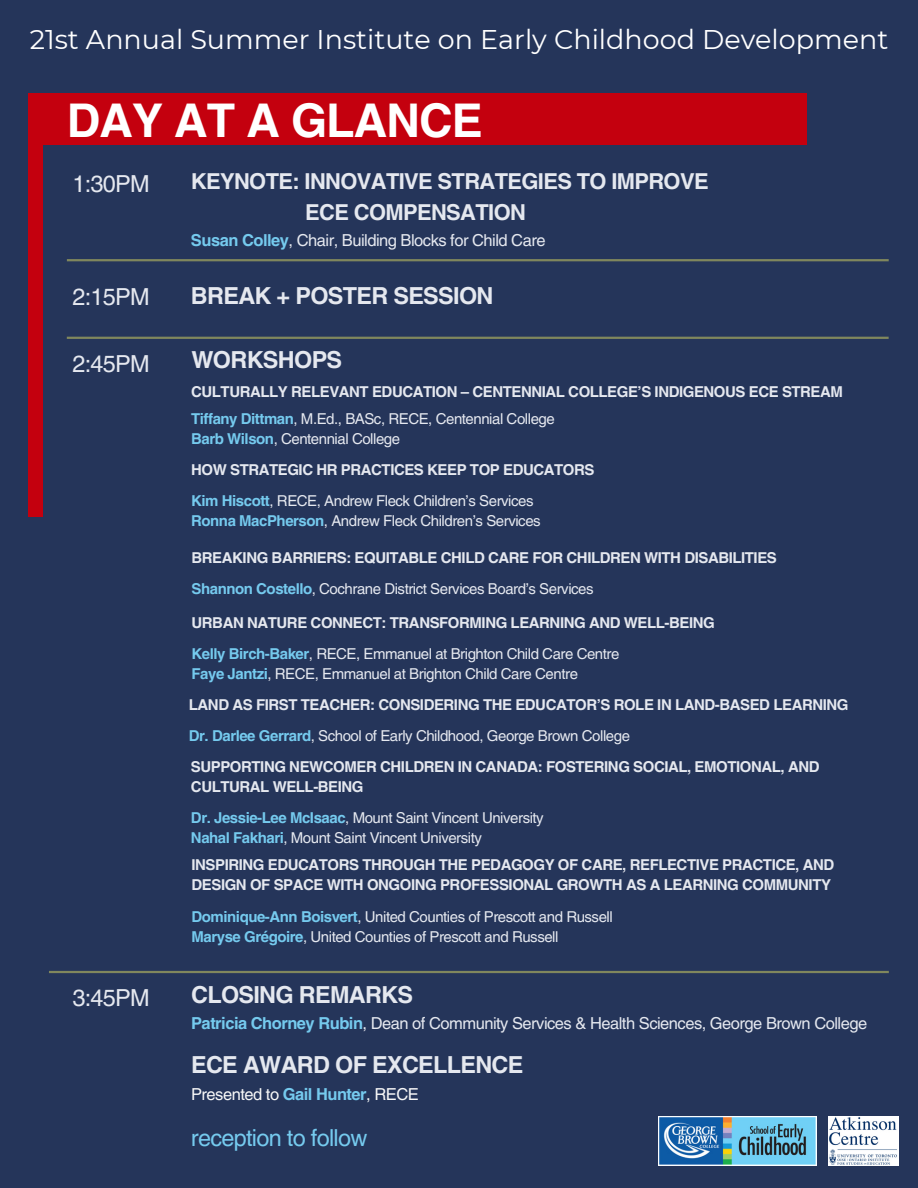
<style>
.page{position:relative;width:918px;height:1188px;background:#25355a}
.page>*{position:absolute;margin:0;border:0;box-sizing:border-box;transform-origin:0 0}
.t1{font:700 46.5px "Helvetica LT Pro";letter-spacing:-.02em;color:#fff}
.t2{font:27px "Montserrat";color:#fff}
.t3{font:700 23.4px "Helvetica LT Pro";letter-spacing:-.03em;color:#e5e8ef}
.t4{font:23.4px "Helvetica LT Pro";letter-spacing:-.03em;color:#e5e8ef}
.t5{font:23.4px "Helvetica LT Pro";letter-spacing:-.03em;color:#75caee}
.t6{font:700 21.9px/30.3px "Helvetica LT Pro";letter-spacing:-.03em;color:#e5e8ef}
.t7{font:16.5px "Helvetica LT Pro";letter-spacing:-.03em;color:#e5e8ef}
.t8{font:16.5px "Helvetica LT Pro";letter-spacing:-.03em;color:#f8f8f8}
.t9{font:15px "Helvetica LT Pro";letter-spacing:-.03em;color:#e5e8ef}
.t10{font:700 15px/20.2px "Helvetica LT Pro";letter-spacing:-.03em;color:#e5e8ef}
.s1{font-weight:700;color:#75caee}
</style>
<div class="page">
<img style="left:659px;top:1117px;width:157px;height:48px">
<img style="left:828px;top:1117px;width:70px;height:48px">
<div style="left:28px;top:93px;width:779px;height:424px;background:#c4000e"></div>
<div style="left:43px;top:146px;width:808px;height:918px;background:#25355a"></div>
<hr style="left:67px;top:259px;width:822px;height:2px;background:#80875d">
<hr style="left:49px;top:971px;width:840px;height:2px;background:#80875d">
<hr style="left:67px;top:337px;width:822px;height:2px;background:#80875d">
<h2 class="t2" style="left:30px;top:23px;width:860px">21st Annual Summer Institute on Early Childhood Development</h2>
<h1 class="t1" style="left:67px;top:104px;width:417px">DAY AT A GLANCE</h1>
<h4 class="t4" style="left:72px;top:175px;width:79px">1:30PM</h4>
<p class="t6" style="left:305px;top:169px;width:405px;text-indent:-114px">KEYNOTE: INNOVATIVE STRATEGIES TO IMPROVE<br>ECE COMPENSATION</p>
<h4 class="t7" style="left:191px;top:235px;width:356px"><span class="s1">Susan Colley</span>, Chair, Building Blocks for Child Care</h4>
<h3 class="t4" style="left:72px;top:288px;width:79px">2:15PM</h3>
<h4 class="t3" style="left:191px;top:287px;width:304px">BREAK + POSTER SESSION</h4>
<h3 class="t4" style="left:72px;top:355px;width:79px">2:45PM</h3>
<p class="t3" style="left:192px;top:352px;width:152px">WORKSHOPS</p>
<p class="t10" style="left:191px;top:383px;width:653px">CULTURALLY RELEVANT EDUCATION – CENTENNIAL COLLEGE’S INDIGENOUS ECE STREAM</p>
<p class="t9" style="left:191px;top:413px;width:365px"><span class="s1">Tiffany Dittman</span>, M.Ed., BASc, RECE, Centennial College</p>
<h3 class="t9" style="left:191px;top:433px;width:210px"><span class="s1">Barb Wilson</span>, Centennial College</h3>
<p class="t10" style="left:191px;top:461px;width:405px">HOW STRATEGIC HR PRACTICES KEEP TOP EDUCATORS</p>
<p class="t9" style="left:191px;top:495px;width:344px"><span class="s1">Kim Hiscott</span>, RECE, Andrew Fleck Children’s Services</p>
<h6 class="t9" style="left:191px;top:515px;width:351px"><span class="s1">Ronna MacPherson</span>, Andrew Fleck Children’s Services</h6>
<p class="t10" style="left:192px;top:549px;width:587px">BREAKING BARRIERS: EQUITABLE CHILD CARE FOR CHILDREN WITH DISABILITIES</p>
<p class="t9" style="left:192px;top:583px;width:404px"><span class="s1">Shannon Costello</span>, Cochrane District Services Board’s Services</p>
<h6 class="t10" style="left:192px;top:614px;width:525px">URBAN NATURE CONNECT: TRANSFORMING LEARNING AND WELL-BEING</h6>
<p class="t9" style="left:192px;top:648px;width:429px"><span class="s1">Kelly Birch-Baker</span>, RECE, Emmanuel at Brighton Child Care Centre</p>
<h6 class="t9" style="left:192px;top:668px;width:388px"><span class="s1">Faye Jantzi</span>, RECE, Emmanuel at Brighton Child Care Centre</h6>
<h4 class="t10" style="left:189px;top:696px;width:661px">LAND AS FIRST TEACHER: CONSIDERING THE EDUCATOR’S ROLE IN LAND-BASED LEARNING</h4>
<p class="t9" style="left:189px;top:730px;width:443px"><span class="s1">Dr. Darlee Gerrard</span>, School of Early Childhood, George Brown College</p>
<p class="t10" style="left:191px;top:758px;width:630px">SUPPORTING NEWCOMER CHILDREN IN CANADA: FOSTERING SOCIAL, EMOTIONAL, AND<br>CULTURAL WELL-BEING</p>
<p class="t9" style="left:191px;top:812px;width:354px"><span class="s1">Dr. Jessie-Lee McIsaac</span>, Mount Saint Vincent University</p>
<h6 class="t9" style="left:191px;top:832px;width:293px"><span class="s1">Nahal Fakhari</span>, Mount Saint Vincent University</h6>
<p class="t4" style="left:72px;top:990px;width:79px">3:45PM</p>
<p class="t10" style="left:192px;top:856px;width:644px">INSPIRING EDUCATORS THROUGH THE PEDAGOGY OF CARE, REFLECTIVE PRACTICE, AND<br>DESIGN OF SPACE WITH ONGOING PROFESSIONAL GROWTH AS A LEARNING COMMUNITY</p>
<h3 class="t9" style="left:192px;top:911px;width:423px"><span class="s1">Dominique-Ann Boisvert</span>, United Counties of Prescott and Russell</h3>
<h6 class="t9" style="left:192px;top:931px;width:368px"><span class="s1">Maryse Grégoire</span>, United Counties of Prescott and Russell</h6>
<h6 class="t3" style="left:191px;top:987px;width:224px">CLOSING REMARKS</h6>
<p class="t7" style="left:191px;top:1017px;width:678px"><span class="s1">Patricia Chorney Rubin</span>, Dean of Community Services &amp; Health Sciences, George Brown College</p>
<h6 class="t3" style="left:191px;top:1056px;width:334px">ECE AWARD OF EXCELLENCE</h6>
<p class="t8" style="left:191px;top:1088px;width:229px">Presented to <span class="s1">Gail Hunter</span>, RECE</p>
<p class="t5" style="left:191px;top:1129px;width:178px">reception to follow</p>
</div>
